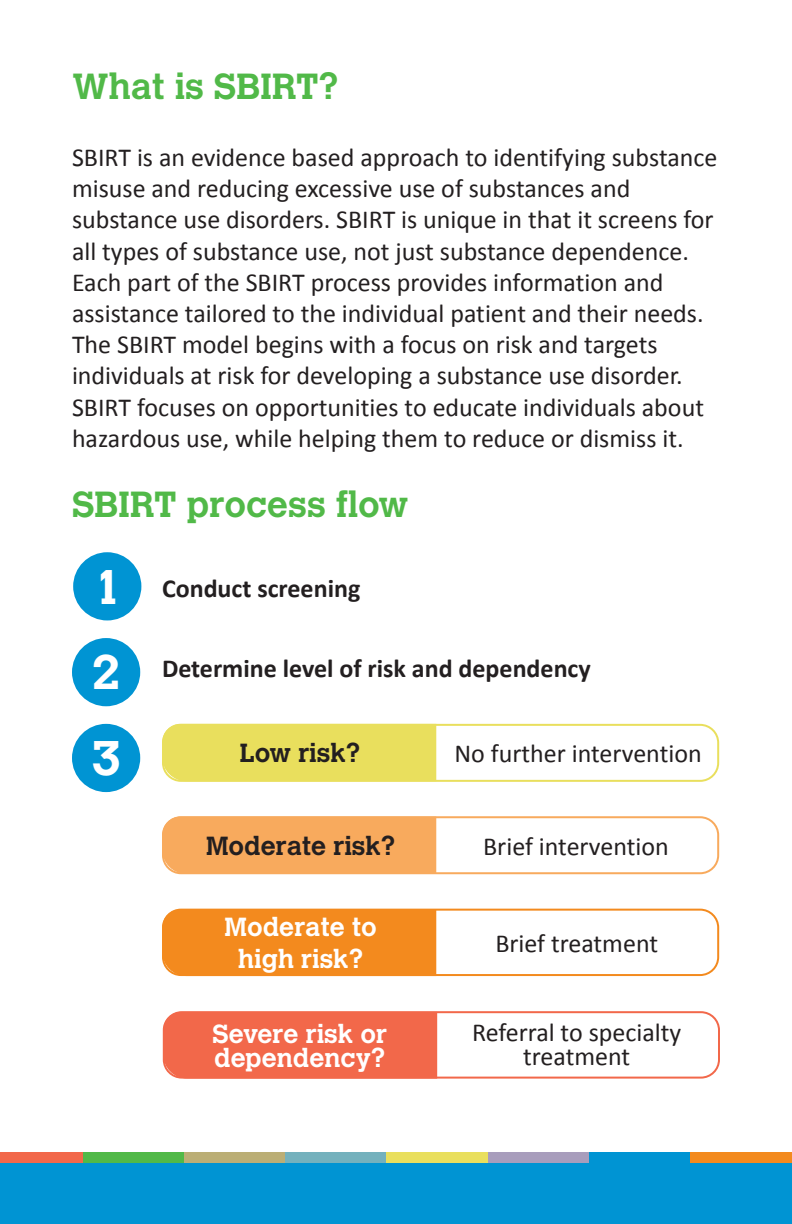
<style>
.page{position:relative;width:792px;height:1224px;background:#fff}
.page>*{position:absolute;margin:0;border:0;box-sizing:border-box;transform-origin:0 0}
.Sub_head{font:700 48px "Calvert MT Std";color:#fff}
.t1{font:700 36px "Calvert MT Std";color:#51b948}
.Amerigroup_Body_Text{font:26px/31.2px "Calibri";color:#231f20}
.sub__sub_head{font:26px/24px "Calibri";color:#231f20;text-align:center}
.Amerigroup_Body_Text-2{font:700 26px "Calibri";color:#231f20}
.sub__sub_head-2{font:700 26px/31.2px "Calvert MT Std";color:#fff;text-align:center}
.sub__sub_head-3{font:700 26px "Calvert MT Std";color:#231f20}
</style>
<div class="page">
<div style="left:0;top:1152px;width:792px;height:72px;background:#0094d3"></div>
<div style="left:0;top:1152px;width:83px;height:11px;background:#f2684a"></div>
<div style="left:83px;top:1152px;width:101px;height:11px;background:#51b948"></div>
<div style="left:184px;top:1152px;width:102px;height:11px;background:#bbae75"></div>
<div style="left:286px;top:1152px;width:101px;height:11px;background:#74b1bd"></div>
<div style="left:387px;top:1152px;width:101px;height:11px;background:#e9df5d"></div>
<div style="left:488px;top:1152px;width:101px;height:11px;background:#a89dbc"></div>
<div style="left:690px;top:1152px;width:102px;height:11px;background:#f38a1e"></div>
<div style="left:73px;top:552px;width:68px;height:68px;background:#0094d3;border-radius:50%"></div>
<div style="left:72px;top:638px;width:68px;height:68px;background:#0094d3;border-radius:50%"></div>
<div style="left:72px;top:724px;width:68px;height:68px;background:#0094d3;border-radius:50%"></div>
<div style="left:162px;top:909px;width:274px;height:67px;background:#f38a1e"></div>
<div style="left:162px;top:819px;width:274px;height:55px;background:#f8aa5d"></div>
<div style="left:162px;top:724px;width:274px;height:55px;background:#e9df5d"></div>
<div style="left:162px;top:909px;width:557px;height:67px;border:2px solid #f38a1e;border-radius:18px"></div>
<div style="left:162px;top:816px;width:557px;height:58px;border:2px solid #f8aa5d;border-radius:18px"></div>
<div style="left:162px;top:724px;width:557px;height:58px;border:2px solid #e9df5d;border-radius:18px"></div>
<div style="left:163px;top:1014px;width:274px;height:62px;background:#f2684a"></div>
<div style="left:163px;top:1011px;width:557px;height:68px;border:2px solid #f2684a;border-radius:18px"></div>
<p class="t1" style="left:72px;top:63px;width:268px">What is SBIRT?</p>
<p class="Amerigroup_Body_Text" style="left:72px;top:142px;width:647px">SBIRT is an evidence based approach to identifying substance misuse and reducing excessive use of substances and substance use disorders. SBIRT is unique in that it screens for all types of substance use, not just substance dependence.<br>Each part of the SBIRT process provides information and assistance tailored to the individual patient and their needs.<br>The SBIRT model begins with a focus on risk and targets individuals at risk for developing a substance use disorder.<br>SBIRT focuses on opportunities to educate individuals about hazardous use, while helping them to reduce or dismiss it.</p>
<p class="t1" style="left:72px;top:482px;width:338px">SBIRT process flow</p>
<p class="Sub_head" style="left:93px;top:556px;width:31px">1</p>
<p class="Amerigroup_Body_Text-2" style="left:162px;top:572px;width:200px">Conduct screening</p>
<p class="Sub_head" style="left:91px;top:642px;width:31px">2</p>
<p class="Amerigroup_Body_Text-2" style="left:162px;top:652px;width:430px">Determine level of risk and dependency</p>
<p class="Sub_head" style="left:91px;top:728px;width:31px">3</p>
<p class="sub__sub_head-3" style="left:240px;top:737px;width:122px">Low risk?</p>
<p class="sub__sub_head" style="left:455px;top:742px;width:249px">No further intervention</p>
<p class="sub__sub_head-3" style="left:206px;top:829px;width:191px">Moderate risk?</p>
<p class="sub__sub_head" style="left:483px;top:834px;width:187px">Brief intervention</p>
<p class="sub__sub_head-2" style="left:225px;top:911px;width:154px">Moderate to high risk?</p>
<p class="sub__sub_head-2" style="left:212px;top:1021px;width:176px;line-height:24px;text-align:left">Severe risk or dependency?</p>
<p class="sub__sub_head" style="left:495px;top:932px;width:164px">Brief treatment</p>
<p class="sub__sub_head" style="left:472px;top:1021px;width:211px">Referral to specialty treatment</p>
</div>
